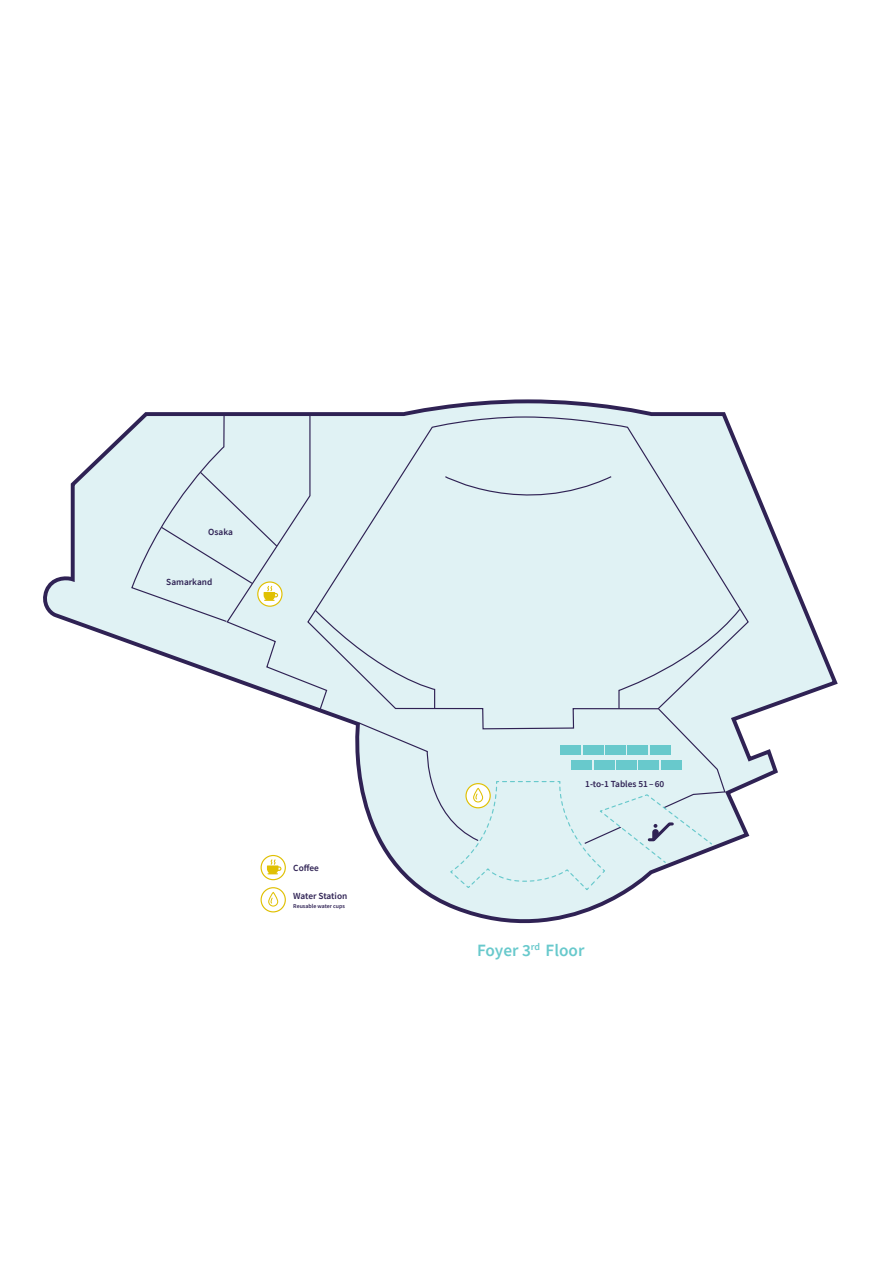
<style>
.page{position:relative;width:893px;height:1263px;background:#fff}
.page>*{position:absolute;margin:0;border:0;box-sizing:border-box;transform-origin:0 0}
.t1{font:600 17.25px "Source Sans Pro";color:#68c9cc}
.t2{font:600 9.3px "Source Sans Pro";color:#2f2254}
.t3{font:600 5.85px "Source Sans Pro";color:#2f2254}
</style>
<div class="page">
<svg style="left:43px;top:399px;width:795px;height:525px"></svg>
<svg style="left:741px;top:416px;width:9px;height:314px"></svg>
<div style="left:261px;top:887px;width:25px;height:25px;border:1px solid #e0c003;border-radius:50%"></div>
<div style="left:268px;top:892px;width:10px;height:14px;border:1px solid #e0c003;border-radius:4px"></div>
<svg style="left:130px;top:413px;width:611px;height:491px"></svg>
<p class="t2" style="left:208px;top:526px;width:26px">Osaka</p>
<p class="t2" style="left:166px;top:576px;width:48px">Samarkand</p>
<p class="t2" style="left:293px;top:862px;width:27px">Coffee</p>
<p class="t2" style="left:293px;top:890px;width:56px">Water Station</p>
<p class="t3" style="left:293px;top:902px;width:53px">Reusable water cups</p>
<p class="t2" style="left:585px;top:777px;width:81px">1-to-1 Tables 51–60</p>
<p class="t1" style="left:477px;top:938px;width:109px">Foyer 3<sup>rd</sup> Floor</p>
</div>
